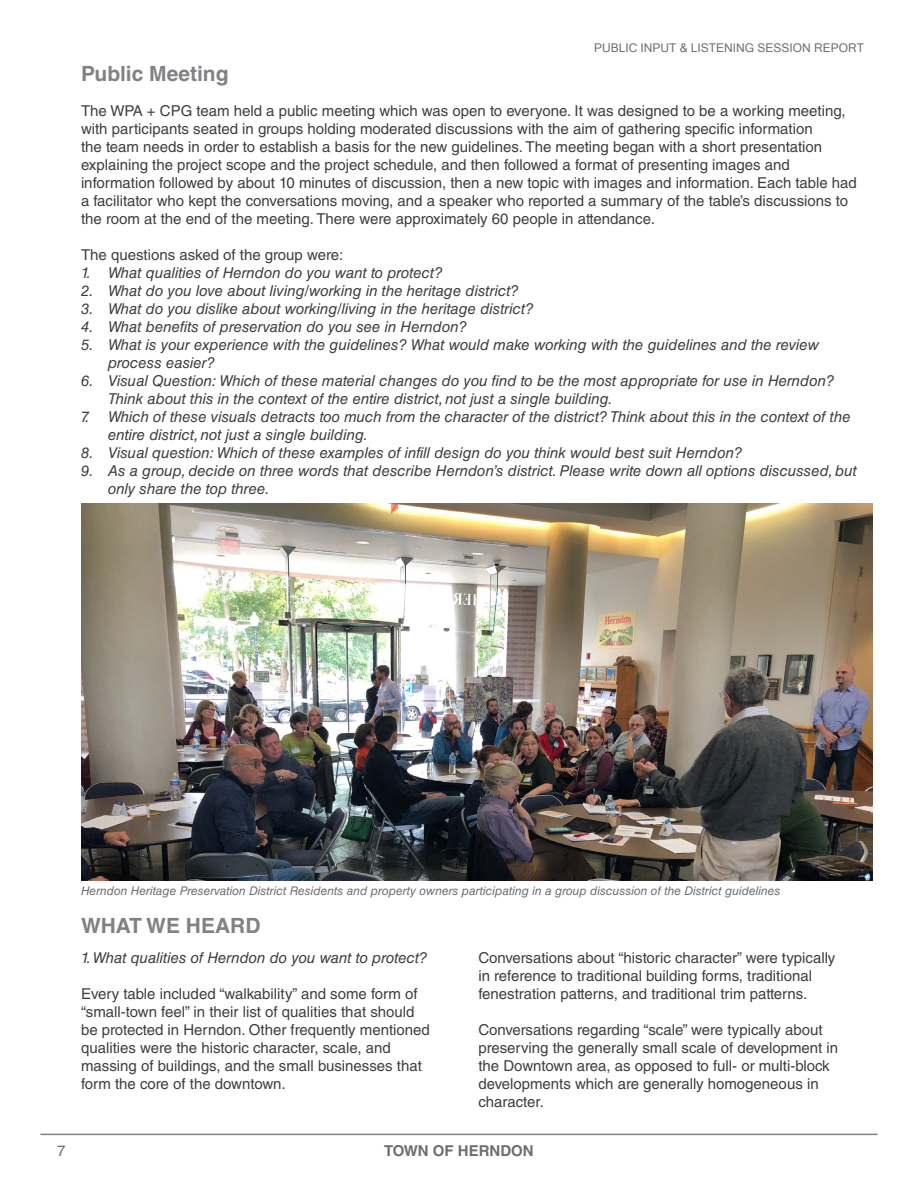
<style>
.page{position:relative;width:918px;height:1188px;background:#fff}
.page>*{position:absolute;margin:0;border:0;box-sizing:border-box;transform-origin:0 0}
.t1{font:700 21px "Helvetica LT Std";color:#808285}
.t2{font:15px/18px "Helvetica LT Std";color:#3e3e3f}
.t3{font:italic 15px/18px "Helvetica LT Std";color:#3e3e3f}
.t4{font:700 15px "Helvetica LT Std";color:#6c6d70}
.t5{font:15px "Helvetica LT Std";color:#6c6d70}
.t6{font:italic 12px "Helvetica LT Std";color:#6c6d70}
.t7{font:12px "Microsoft Sans Serif";color:#6c6d70}
</style>
<div class="page">
<hr style="left:40px;top:1134px;width:838px;height:1px;background:#808285">
<img style="left:81px;top:503px;width:791px;height:377px">
<p class="t1" style="left:81px;top:61px;width:149px">Public Meeting</p>
<p class="t7" style="left:594px;top:40px;width:272px">PUBLIC INPUT &amp; LISTENING SESSION REPORT</p>
<p class="t2" style="left:81px;top:101px;width:777px">The WPA + CPG team held a public meeting which was open to everyone. It was designed to be a working meeting, with participants seated in groups holding moderated discussions with the aim of gathering specific information<br>the team needs in order to establish a basis for the new guidelines. The meeting began with a short presentation explaining the project scope and the project schedule, and then followed a format of presenting images and information followed by about 10 minutes of discussion, then a new topic with images and information. Each table had a facilitator who kept the conversations moving, and a speaker who reported a summary of the table’s discussions to the room at the end of the meeting. There were approximately 60 people in attendance.</p>
<p class="t2" style="left:81px;top:245px;width:264px">The questions asked of the group were:</p>
<p class="t3" style="left:81px;top:263px;width:363px">1. What qualities of Herndon do you want to protect?</p>
<p class="t3" style="left:81px;top:281px;width:439px">2. What do you love about living/working in the heritage district?</p>
<p class="t3" style="left:81px;top:299px;width:454px">3. What do you dislike about working/living in the heritage district?</p>
<p class="t3" style="left:81px;top:317px;width:388px">4. What benefits of preservation do you see in Herndon?</p>
<p class="t3" style="left:108px;top:335px;width:713px;text-indent:-27px">5. What is your experience with the guidelines? What would make working with the guidelines and the review process easier?</p>
<p class="t3" style="left:108px;top:371px;width:728px;text-indent:-27px">6. Visual Question: Which of these material changes do you find to be the most appropriate for use in Herndon?<br>Think about this in the context of the entire district, not just a single building.</p>
<p class="t3" style="left:108px;top:407px;width:744px;text-indent:-27px">7. Which of these visuals detracts too much from the character of the district? Think about this in the context of the entire district, not just a single building.</p>
<p class="t3" style="left:81px;top:443px;width:663px">8. Visual question: Which of these examples of infill design do you think would best suit Herndon?</p>
<p class="t3" style="left:108px;top:461px;width:750px;text-indent:-27px">9. As a group, decide on three words that describe Herndon’s district. Please write down all options discussed, but only share the top three.</p>
<p class="t5" style="left:57px;top:1142px;width:10px">7</p>
<p class="t6" style="left:81px;top:884px;width:701px">Herndon Heritage Preservation District Residents and property owners participating in a group discussion of the District guidelines</p>
<p class="t1" style="left:81px;top:913px;width:181px">WHAT WE HEARD</p>
<p class="t3" style="left:81px;top:949px;width:348px">1. What qualities of Herndon do you want to protect?</p>
<p class="t2" style="left:81px;top:985px;width:350px">Every table included “walkability” and some form of “small-town feel” in their list of qualities that should be protected in Herndon. Other frequently mentioned qualities were the historic character, scale, and massing of buildings, and the small businesses that form the core of the downtown.</p>
<p class="t2" style="left:478px;top:949px;width:358px">Conversations about “historic character” were typically in reference to traditional building forms, traditional fenestration patterns, and traditional trim patterns.</p>
<p class="t2" style="left:478px;top:1021px;width:361px">Conversations regarding “scale” were typically about preserving the generally small scale of development in the Downtown area, as opposed to full- or multi-block developments which are generally homogeneous in character.</p>
<p class="t4" style="left:384px;top:1142px;width:151px">TOWN OF HERNDON</p>
</div>
